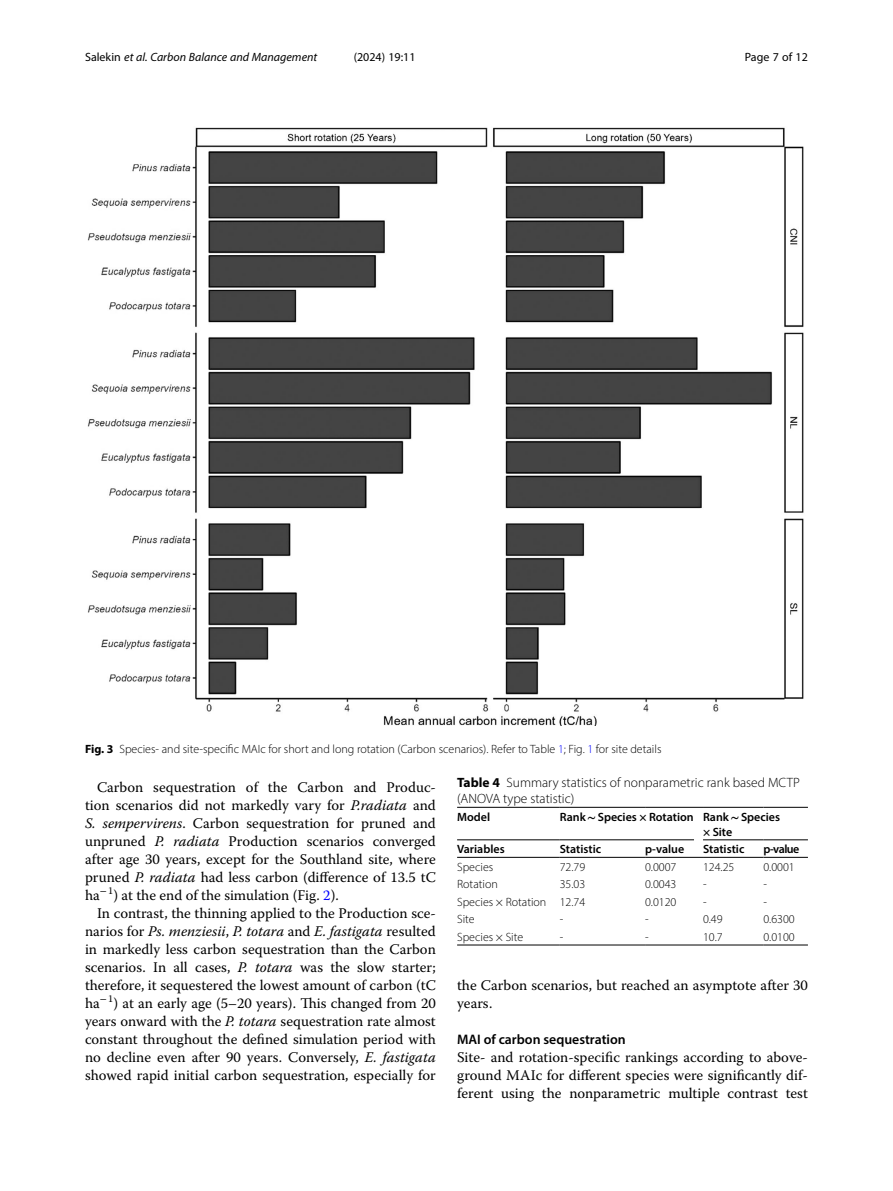
<style>
.page{position:relative;width:893px;height:1191px;background:#fff}
.page>*{position:absolute;margin:0;border:0;box-sizing:border-box;transform-origin:0 0}
.Body_Text_Indent{font:14.7px/18px "Warnock Pro";color:#000;text-align:justify}
.Body_Text{font:14.7px/18px "Warnock Pro";color:#000;text-align:justify}
.Head_2{font:600 13.8px "Myriad Pro";color:#000}
.Table_Caption{font:300 13.5px/16.5px "Myriad Pro";color:#000}
.Table_Body{font:300 12px "Myriad Pro";color:#000}
.Figure_Caption{font:300 12px "Myriad Pro";color:#000}
.Table_Head{font:600 12px/15px "Myriad Pro";color:#000}
.t1{font:italic 12px "Myriad Pro";color:#000}
.Table_Head_Bridge_Ru{font:600 12px "Myriad Pro";color:#000}
.t2{font:12px "Myriad Pro";color:#000}
.s1{font-style:normal}
.s2{font-weight:700}
.s3{color:#00f}
.s4{font-style:italic}
.s5{font-family:"STIX";font-weight:700}
</style>
<div class="page">
<hr style="left:457px;top:839px;width:103px;height:1px;background:#000">
<hr style="left:457px;top:857px;width:103px;height:1px;background:#000">
<hr style="left:560px;top:857px;width:85px;height:1px;background:#000">
<hr style="left:645px;top:857px;width:58px;height:1px;background:#000">
<hr style="left:703px;top:857px;width:60px;height:1px;background:#000">
<hr style="left:763px;top:857px;width:45px;height:1px;background:#000">
<hr style="left:457px;top:944px;width:103px;height:1px;background:#000">
<hr style="left:560px;top:944px;width:85px;height:1px;background:#000">
<hr style="left:645px;top:944px;width:58px;height:1px;background:#000">
<hr style="left:703px;top:944px;width:60px;height:1px;background:#000">
<hr style="left:763px;top:944px;width:45px;height:1px;background:#000">
<hr style="left:457px;top:807px;width:103px;height:1px;background:#000">
<hr style="left:703px;top:807px;width:60px;height:1px;background:#000">
<hr style="left:763px;top:807px;width:45px;height:1px;background:#000">
<hr style="left:703px;top:839px;width:60px;height:1px;background:#000">
<hr style="left:763px;top:839px;width:45px;height:1px;background:#000">
<hr style="left:560px;top:807px;width:85px;height:1px;background:#000">
<hr style="left:645px;top:807px;width:58px;height:1px;background:#000">
<hr style="left:560px;top:839px;width:134px;height:1px;background:#000">
<img style="left:87px;top:127px;width:717px;height:598px">
<p class="t1" style="left:85px;top:50px;width:234px"><span class="s1">Salekin</span> et al. Carbon Balance and Management</p>
<p class="t2" style="left:354px;top:50px;width:63px">(2024) 19:11</p>
<p class="t2" style="left:745px;top:50px;width:65px">Page 7 of 12</p>
<p class="Figure_Caption" style="left:85px;top:741px;width:578px"><span class="s2">Fig. 3</span> Species- and site-specific MAIc for short and long rotation (Carbon scenarios). Refer to Table <span class="s3">1</span>; Fig. <span class="s3">1</span> for site details</p>
<p class="Body_Text_Indent" style="left:85px;top:778px;width:352px;text-indent:12px">Carbon sequestration of the Carbon and Produc&shy;tion scenarios did not markedly vary for <span class="s4">P.radiata</span> and <span class="s4">S. sempervirens</span>. Carbon sequestration for pruned and unpruned <span class="s4">P. radiata</span> Production scenarios converged after age 30 years, except for the Southland site, where pruned <span class="s4">P. radiata</span> had less carbon (difference of 13.5 tC ha<sup>−</sup><sup>1</sup>) at the end of the simulation (Fig. <span class="s3">2</span>).</p>
<p class="Body_Text_Indent" style="left:85px;top:904px;width:352px;text-indent:12px">In contrast, the thinning applied to the Production sce&shy;narios for <span class="s4">Ps. menziesii</span>, <span class="s4">P. totara</span> and <span class="s4">E. fastigata</span> resulted in markedly less carbon sequestration than the Carbon scenarios. In all cases, <span class="s4">P. totara</span> was the slow starter; therefore, it sequestered the lowest amount of carbon (tC ha<sup>−</sup><sup>1</sup>) at an early age (5–20 years). This changed from 20 years onward with the <span class="s4">P. totara</span> sequestration rate almost constant throughout the defined simulation period with no decline even after 90 years. Conversely, <span class="s4">E. fastigata </span>showed rapid initial carbon sequestration, especially for</p>
<p class="Table_Caption" style="left:457px;top:773px;width:344px"><span class="s2">Table 4</span> Summary statistics of nonparametric rank based MCTP (ANOVA type statistic)</p>
<p class="Table_Head" style="left:457px;top:808px;width:34px">Model</p>
<p class="Table_Head_Bridge_Ru" style="left:560px;top:809px;width:136px">Rank<span class="s5">∼</span>Species × Rotation</p>
<p class="Table_Head" style="left:703px;top:808px;width:79px">Rank<span class="s5">∼</span>Species × Site</p>
<p class="Table_Head" style="left:457px;top:841px;width:49px">Variables</p>
<p class="Table_Head" style="left:560px;top:841px;width:43px">Statistic</p>
<p class="Table_Head" style="left:645px;top:841px;width:41px">p-value</p>
<p class="Table_Head" style="left:703px;top:841px;width:43px">Statistic</p>
<p class="Table_Head" style="left:763px;top:841px;width:38px">p-value</p>
<p class="Table_Body" style="left:457px;top:859px;width:38px">Species</p>
<p class="Table_Body" style="left:560px;top:859px;width:27px">72.79</p>
<p class="Table_Body" style="left:645px;top:859px;width:33px">0.0007</p>
<p class="Table_Body" style="left:703px;top:859px;width:33px">124.25</p>
<p class="Table_Body" style="left:763px;top:859px;width:33px">0.0001</p>
<p class="Table_Body" style="left:457px;top:877px;width:42px">Rotation</p>
<p class="Table_Body" style="left:560px;top:877px;width:27px">35.03</p>
<p class="Table_Body" style="left:645px;top:877px;width:33px">0.0043</p>
<p class="Table_Body" style="left:703px;top:877px;width:5px">-</p>
<p class="Table_Body" style="left:763px;top:877px;width:5px">-</p>
<p class="Table_Body" style="left:457px;top:894px;width:91px">Species × Rotation</p>
<p class="Table_Body" style="left:560px;top:894px;width:27px">12.74</p>
<p class="Table_Body" style="left:645px;top:894px;width:33px">0.0120</p>
<p class="Table_Body" style="left:703px;top:894px;width:5px">-</p>
<p class="Table_Body" style="left:763px;top:894px;width:5px">-</p>
<p class="Table_Body" style="left:457px;top:912px;width:19px">Site</p>
<p class="Table_Body" style="left:560px;top:912px;width:5px">-</p>
<p class="Table_Body" style="left:645px;top:912px;width:5px">-</p>
<p class="Table_Body" style="left:703px;top:912px;width:21px">0.49</p>
<p class="Table_Body" style="left:763px;top:912px;width:33px">0.6300</p>
<p class="Table_Body" style="left:457px;top:929px;width:68px">Species × Site</p>
<p class="Table_Body" style="left:560px;top:929px;width:5px">-</p>
<p class="Table_Body" style="left:645px;top:929px;width:5px">-</p>
<p class="Table_Body" style="left:703px;top:929px;width:21px">10.7</p>
<p class="Table_Body" style="left:763px;top:929px;width:33px">0.0100</p>
<p class="Body_Text_Indent" style="left:457px;top:976px;width:352px">the Carbon scenarios, but reached an asymptote after 30 years.</p>
<p class="Head_2" style="left:457px;top:1031px;width:170px">MAI of carbon sequestration</p>
<p class="Body_Text" style="left:457px;top:1048px;width:352px">Site- and rotation-specific rankings according to above&shy;ground MAIc for different species were significantly dif&shy;ferent using the nonparametric multiple contrast test</p>
</div>
